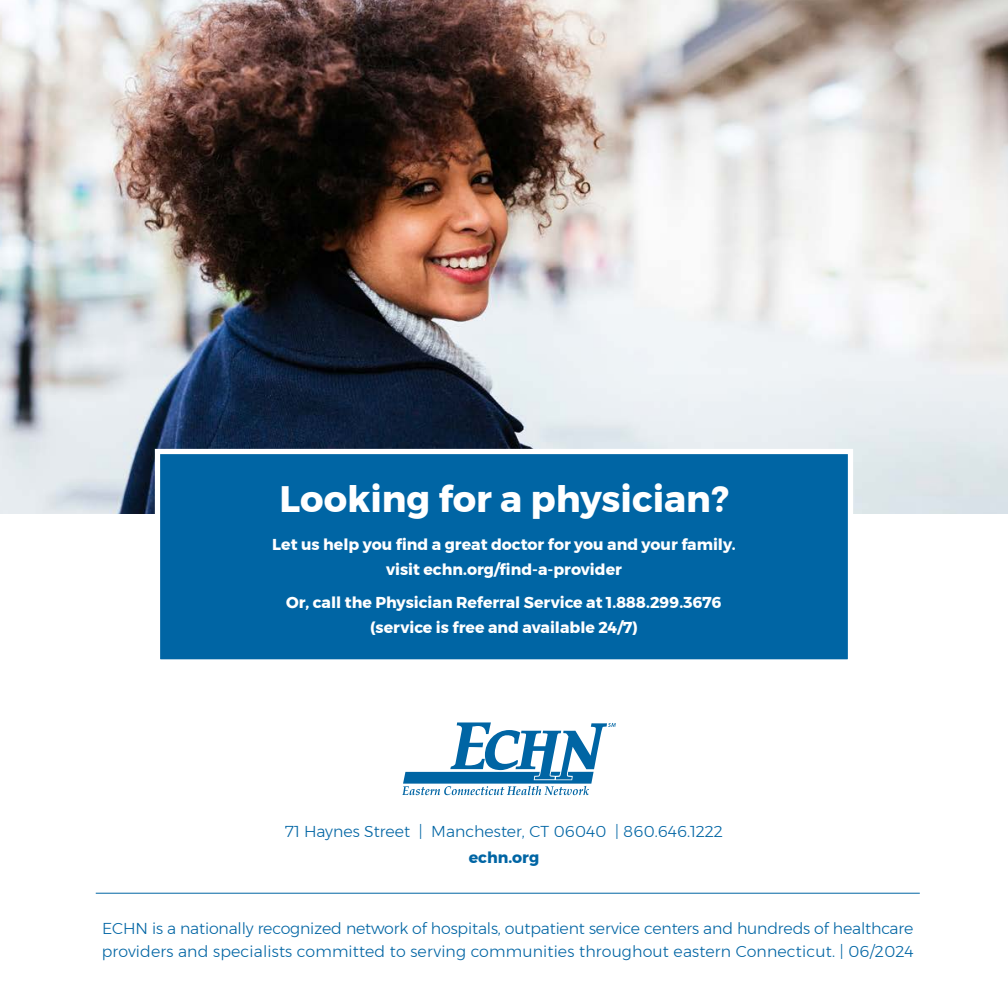
<style>
.page{position:relative;width:1008px;height:1008px;background:#fff}
.page>*{position:absolute;margin:0;border:0;box-sizing:border-box;transform-origin:0 0}
.t1{font:700 36.75px "Montserrat";color:#fff}
.t2{font:300 15.75px/22.8px "Montserrat";color:#0065a4}
.t3{font:700 15.75px/24.5px "Montserrat";color:#fff;text-align:center}
.t4{font:700 15.75px "Montserrat";color:#0065a4}
</style>
<div class="page">
<svg style="left:402px;top:722px;width:214px;height:73px"></svg>
<img style="left:0;top:0;width:1008px;height:514px">
<div style="left:155px;top:449px;width:698px;height:216px;background:#0065a4;border:5px solid #fff"></div>
<hr style="left:96px;top:893px;width:824px;height:1px;background:#0065a4">
<p class="t1" style="left:280px;top:469px;width:450px">Looking for a physician?</p>
<p class="t3" style="left:272px;top:533px;width:465px">Let us help you find a great doctor for you and your family. visit echn.org/find-a-provider</p>
<p class="t3" style="left:286px;top:590px;width:437px">Or, call the Physician Referral Service at 1.888.299.3676 (service is free and available 24/7)</p>
<p class="t2" style="left:285px;top:820px;width:439px">71 Haynes Street | Manchester, CT 06040 | 860.646.1222</p>
<p class="t4" style="left:469px;top:845px;width:72px">echn.org</p>
<p class="t2" style="left:102px;top:917px;width:814px">ECHN is a nationally recognized network of hospitals, outpatient service centers and hundreds of healthcare providers and specialists committed to serving communities throughout eastern Connecticut. | 06/2024</p>
</div>
